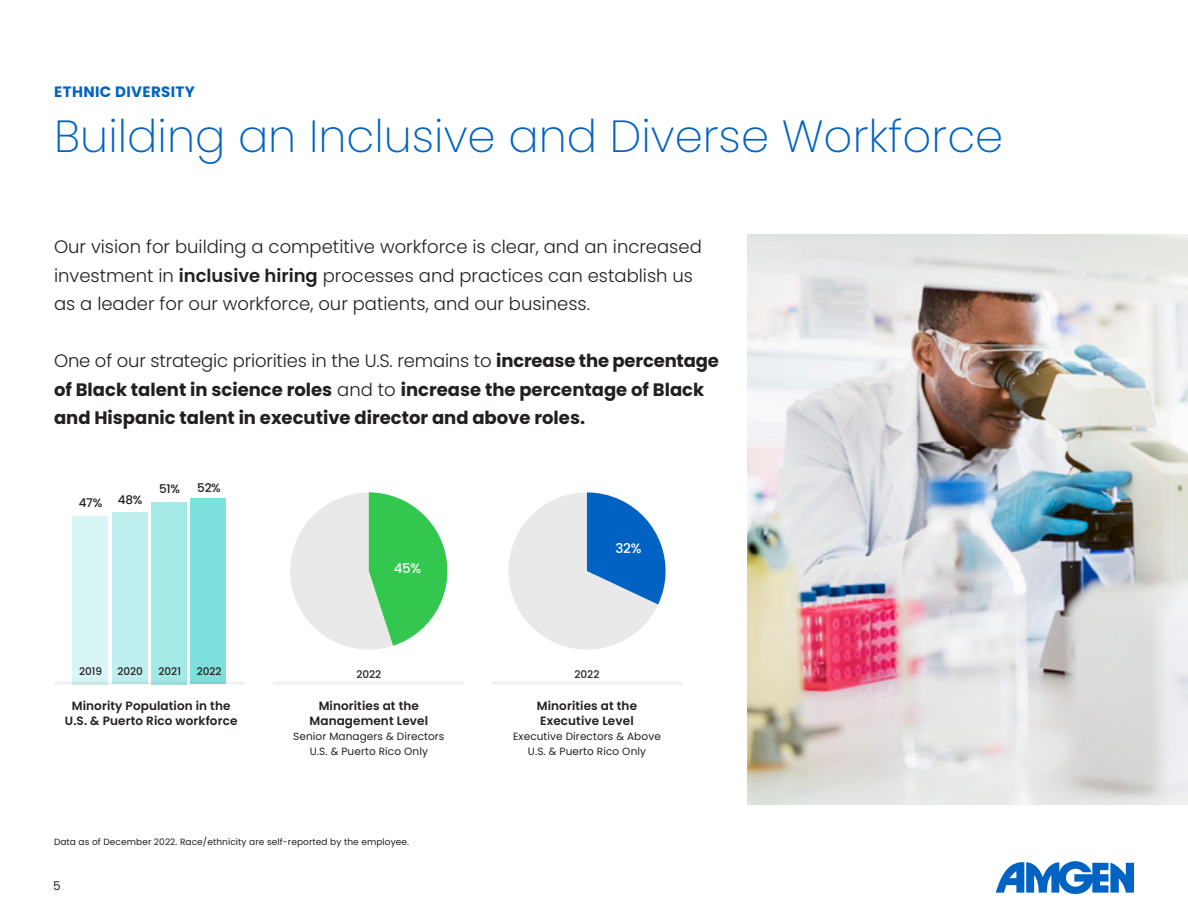
<style>
.page{position:relative;width:1188px;height:918px;background:#fff}
.page>*{position:absolute;margin:0;border:0;box-sizing:border-box;transform-origin:0 0}
.t1{font:200 45px "Poppins";color:#0063c3}
.Body_Copy{font:300 18px/28.5px "Poppins";color:#231f20}
.Body_Copy-2{font:700 18px/28.5px "Poppins";color:#231f20}
.Body_Copy-3{font:700 15px "Poppins";letter-spacing:.025em;color:#0063c3}
.t2{font:500 13.5px "Poppins";color:#fff}
.t3{font:600 12px "Poppins";letter-spacing:.01em;color:#231f20}
.t4{font:500 12px "Poppins";letter-spacing:-.025em;color:#231f20}
.t5{font:12px "Poppins";color:#231f20}
.t6{font:10.5px "Poppins";letter-spacing:.01em;color:#231f20}
.t7{font:500 10.5px "Poppins";color:#231f20}
.t8{font:9px "Poppins";letter-spacing:.01em;color:#231f20}
.s1{font-weight:600}
.s2{font-weight:300}
</style>
<div class="page">
<div style="left:191px;top:498px;width:35px;height:186px;background:#7ee0dd"></div>
<div style="left:151px;top:502px;width:36px;height:182px;background:#a5e9e7"></div>
<div style="left:112px;top:513px;width:35px;height:171px;background:#beefee"></div>
<div style="left:73px;top:516px;width:35px;height:168px;background:#d8f6f5"></div>
<svg style="left:54px;top:672px;width:191px;height:12px"></svg>
<svg style="left:273px;top:682px;width:191px;height:2px"></svg>
<svg style="left:491px;top:682px;width:192px;height:2px"></svg>
<img style="left:747px;top:234px;width:441px;height:571px">
<svg style="left:996px;top:861px;width:138px;height:33px"></svg>
<svg style="left:290px;top:492px;width:158px;height:158px"></svg>
<svg style="left:508px;top:492px;width:158px;height:158px"></svg>
<p class="Body_Copy-3" style="left:54px;top:83px;width:142px">ETHNIC DIVERSITY</p>
<p class="t1" style="left:54px;top:110px;width:951px">Building an Inclusive and Diverse Workforce</p>
<p class="Body_Copy" style="left:54px;top:233px;width:649px">Our vision for building a competitive workforce is clear, and an increased investment in <span class="s1">inclusive hiring</span> processes and practices can establish us</p>
<p class="Body_Copy" style="left:54px;top:290px;width:537px">as a leader for our workforce, our patients, and our business.</p>
<p class="Body_Copy-2" style="left:54px;top:347px;width:666px"><span class="s2">One of our strategic priorities in the U.S. remains to</span> increase the percentage of Black talent in science roles <span class="s2">and to</span> increase the percentage of Black and Hispanic talent in executive director and above roles.</p>
<p class="t4" style="left:79px;top:496px;width:25px">47%</p>
<p class="t4" style="left:118px;top:493px;width:26px">48%</p>
<p class="t4" style="left:159px;top:482px;width:22px">51%</p>
<p class="t4" style="left:197px;top:481px;width:25px">52%</p>
<p class="t7" style="left:79px;top:665px;width:25px">2019</p>
<p class="t7" style="left:117px;top:665px;width:27px">2020</p>
<p class="t7" style="left:159px;top:665px;width:24px">2021</p>
<p class="t7" style="left:197px;top:665px;width:26px">2022</p>
<p class="t3" style="left:72px;top:699px;width:160px">Minority Population in the</p>
<p class="t3" style="left:65px;top:714px;width:174px">U.S. &amp; Puerto Rico workforce</p>
<p class="t2" style="left:394px;top:560px;width:29px">45%</p>
<p class="t7" style="left:356px;top:668px;width:26px">2022</p>
<p class="t3" style="left:319px;top:699px;width:102px">Minorities at the</p>
<p class="t3" style="left:310px;top:714px;width:120px">Management Level</p>
<p class="t6" style="left:293px;top:731px;width:153px">Senior Managers &amp; Directors</p>
<p class="t6" style="left:310px;top:746px;width:120px">U.S. &amp; Puerto Rico Only</p>
<p class="t8" style="left:54px;top:837px;width:357px">Data as of December 2022. Race/ethnicity are self-reported by the employee.</p>
<p class="t5" style="left:53px;top:879px;width:9px">5</p>
<p class="t2" style="left:616px;top:540px;width:27px">32%</p>
<p class="t7" style="left:575px;top:668px;width:26px">2022</p>
<p class="t3" style="left:537px;top:699px;width:102px">Minorities at the</p>
<p class="t3" style="left:540px;top:714px;width:95px">Executive Level</p>
<p class="t6" style="left:513px;top:731px;width:149px">Executive Directors &amp; Above</p>
<p class="t6" style="left:528px;top:746px;width:120px">U.S. &amp; Puerto Rico Only</p>
</div>
